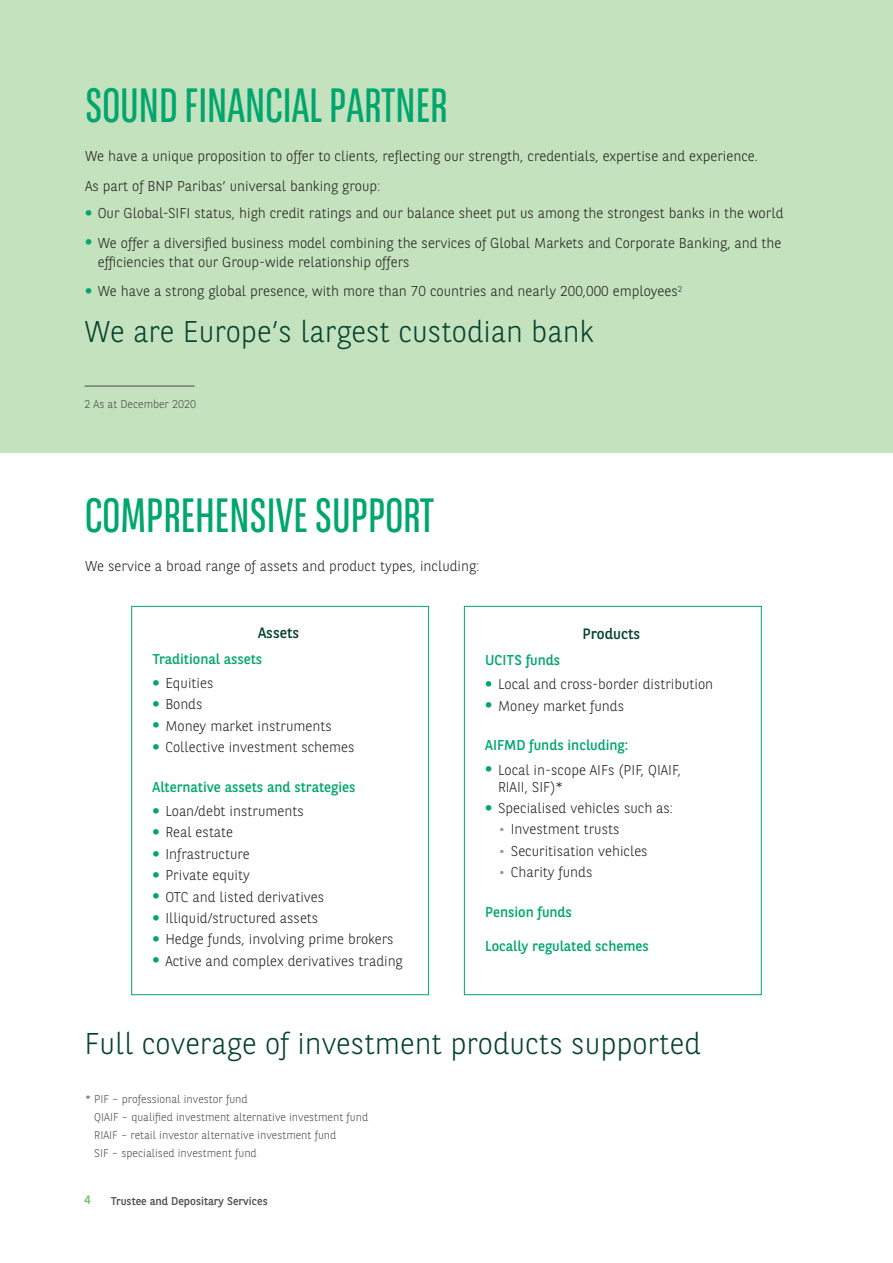
<style>
.page{position:relative;width:893px;height:1263px;background:#fff}
.page>*{position:absolute;margin:0;border:0;box-sizing:border-box;transform-origin:0 0}
.t1{font:48px "BNPP Sans Condensed";color:#00a66e}
.t2{font:300 30px "BNPP Sans";color:#064230}
.t3{font:15px "BNPP Sans";color:#064230}
.t4{font:300 14.25px/29.2px "BNPP Sans";color:#231f20}
.t5{font:14.25px "BNPP Sans";color:#00a66e}
.t6{font:12px "BNPP Sans";color:#6bc067}
.t7{font:300 11.25px/18px "BNPP Sans";color:#4b4c4d}
.t8{font:11.25px "BNPP Sans";color:#4b4c4d}
.s1{font-weight:700;font-size:18.6px;color:#00a66e}
.s2{font-size:16.65px;color:#939598}
</style>
<div class="page">
<div style="left:0;top:0;width:893px;height:453px;background:#c4e2bd"></div>
<div style="left:131px;top:606px;width:298px;height:389px;border:1px solid #00a66e"></div>
<div style="left:464px;top:606px;width:298px;height:389px;border:1px solid #00a66e"></div>
<hr style="left:85px;top:386px;width:110px;height:1px;background:#4b4c4d">
<h1 class="t1" style="left:85px;top:80px;width:364px">SOUND FINANCIAL PARTNER</h1>
<p class="t4" style="left:85px;top:141px;width:674px">We have a unique proposition to offer to clients, reflecting our strength, credentials, expertise and experience.<br>As part of BNP Paribas’ universal banking group:</p>
<p class="t4" style="left:85px;top:198px;width:700px"><span class="s1">•</span> Our Global-SIFI status, high credit ratings and our balance sheet put us among the strongest banks in the world</p>
<p class="t4" style="left:98px;top:232px;width:685px;line-height:19.5px;text-indent:-13px"><span class="s1">•</span> We offer a diversified business model combining the services of Global Markets and Corporate Banking, and the efficiencies that our Group-wide relationship offers</p>
<p class="t4" style="left:85px;top:276px;width:599px"><span class="s1">•</span> We have a strong global presence, with more than 70 countries and nearly 200,000 employees<sup>2</sup></p>
<h2 class="t2" style="left:85px;top:311px;width:510px">We are Europe’s largest custodian bank</h2>
<p class="t7" style="left:85px;top:394px;width:113px">2 As at December 2020</p>
<h1 class="t1" style="left:85px;top:489px;width:351px">COMPREHENSIVE SUPPORT</h1>
<p class="t4" style="left:85px;top:551px;width:396px">We service a broad range of assets and product types, including:</p>
<p class="t3" style="left:258px;top:623px;width:43px">Assets</p>
<p class="t5" style="left:153px;top:649px;width:111px">Traditional assets</p>
<p class="t4" style="left:153px;top:668px;width:62px"><span class="s1">•</span> Equities</p>
<p class="t4" style="left:153px;top:689px;width:51px"><span class="s1">•</span> Bonds</p>
<p class="t4" style="left:153px;top:710px;width:181px"><span class="s1">•</span> Money market instruments</p>
<p class="t4" style="left:153px;top:732px;width:203px"><span class="s1">•</span> Collective investment schemes</p>
<p class="t5" style="left:153px;top:777px;width:204px">Alternative assets and strategies</p>
<p class="t4" style="left:153px;top:796px;width:153px"><span class="s1">•</span> Loan/debt instruments</p>
<p class="t4" style="left:153px;top:817px;width:82px"><span class="s1">•</span> Real estate</p>
<p class="t4" style="left:153px;top:838px;width:99px"><span class="s1">•</span> Infrastructure</p>
<p class="t4" style="left:153px;top:860px;width:99px"><span class="s1">•</span> Private equity</p>
<p class="t4" style="left:153px;top:881px;width:173px"><span class="s1">•</span> OTC and listed derivatives</p>
<p class="t4" style="left:153px;top:903px;width:167px"><span class="s1">•</span> Illiquid/structured assets</p>
<p class="t4" style="left:153px;top:924px;width:243px"><span class="s1">•</span> Hedge funds, involving prime brokers</p>
<p class="t4" style="left:153px;top:945px;width:252px"><span class="s1">•</span> Active and complex derivatives trading</p>
<p class="t3" style="left:582px;top:624px;width:59px">Products</p>
<p class="t5" style="left:485px;top:650px;width:76px">UCITS funds</p>
<p class="t4" style="left:485px;top:669px;width:229px"><span class="s1">•</span> Local and cross-border distribution</p>
<p class="t4" style="left:485px;top:690px;width:140px"><span class="s1">•</span> Money market funds</p>
<p class="t5" style="left:485px;top:736px;width:144px">AIFMD funds including:</p>
<p class="t4" style="left:498px;top:760px;width:184px;line-height:17.1px;text-indent:-13px"><span class="s1">•</span> Local in-scope AIFs (PIF, QIAIF,<br>RIAII, SIF)*</p>
<p class="t4" style="left:485px;top:793px;width:189px"><span class="s1">•</span> Specialised vehicles such as:</p>
<p class="t4" style="left:499px;top:814px;width:122px"><span class="s2">•</span> Investment trusts</p>
<p class="t4" style="left:499px;top:835px;width:150px"><span class="s2">•</span> Securitisation vehicles</p>
<p class="t4" style="left:499px;top:857px;width:95px"><span class="s2">•</span> Charity funds</p>
<p class="t5" style="left:485px;top:902px;width:88px">Pension funds</p>
<p class="t5" style="left:485px;top:936px;width:165px">Locally regulated schemes</p>
<h2 class="t2" style="left:85px;top:1023px;width:618px">Full coverage of investment products supported</h2>
<p class="t7" style="left:94px;top:1090px;width:275px;text-indent:-9px">* PIF – professional investor fund<br>QIAIF – qualified investment alternative investment fund RIAIF – retail investor alternative investment fund<br>SIF – specialised investment fund</p>
<p class="t6" style="left:84px;top:1192px;width:8px">4</p>
<p class="t8" style="left:111px;top:1193px;width:158px">Trustee and Depositary Services</p>
</div>
